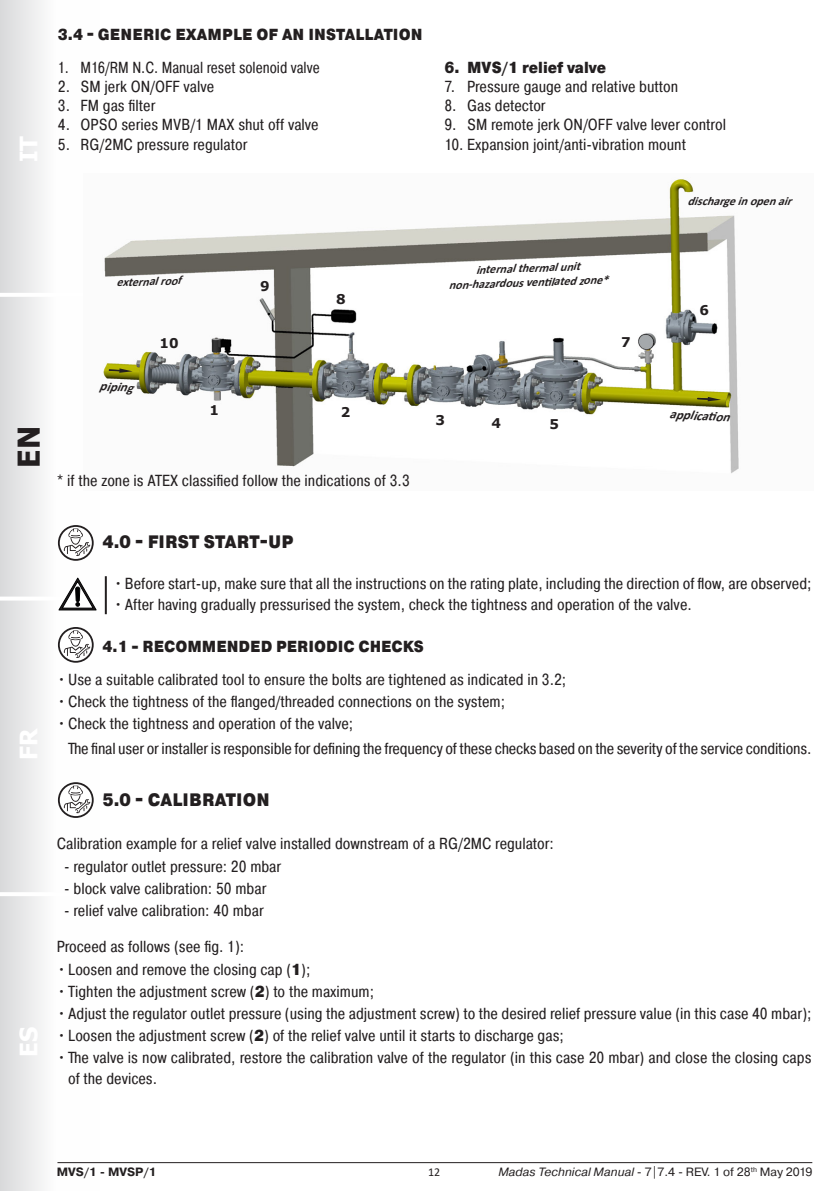
<style>
.page{position:relative;width:840px;height:1191px;background:#fff}
.page>*{position:absolute;margin:0;border:0;box-sizing:border-box;transform-origin:0 0}
.t1{font:700 30px "Tahoma";color:#231f20}
.t2{font:700 24px "Tahoma";color:#fff}
.t3{font:900 18px "Pragmatica Cond";letter-spacing:.01em;color:#231f20}
.t4{font:16px/21.6px "Pragmatica Cond";color:#231f20}
.t5{font:900 16px "Pragmatica Cond";color:#231f20}
.t6{font:16px "Pragmatica Cond";color:#231f20;scale:.94 1}
.t7{font:700 13.4px "Verdana";color:#231f20}
.t8{font:italic 700 13px "Calibri";color:#231f20}
.t9{font:italic 700 12px "Calibri";color:#231f20}
.t10{font:12px "Pragmatica";color:#231f20}
.t11{font:700 12px "Pragmatica";color:#231f20}
.t12{font:12px "Calibri";color:#231f20}
.s1{font-weight:900}
.s2{font-style:italic}
</style>
<div class="page">
<div style="left:0;top:0;width:99px;height:1191px;background:linear-gradient(to right,#dfe0e1,#fff)"></div>
<hr style="left:0;top:892px;width:96px;height:4px;background:#fff">
<hr style="left:0;top:596px;width:99px;height:4px;background:#fff">
<hr style="left:0;top:293px;width:99px;height:4px;background:#fff">
<hr style="left:57px;top:1162px;width:754px;height:1px;background:#231f20">
<hr style="left:105px;top:576px;width:2px;height:38px;background:#231f20">
<svg style="left:59px;top:578px;width:37px;height:32px"></svg>
<div style="left:76px;top:587px;width:4px;height:14px;border:1px solid #000001;border-radius:2px"></div>
<svg style="left:58px;top:525px;width:36px;height:36px"></svg>
<svg style="left:60px;top:527px;width:32px;height:32px"></svg>
<svg style="left:64px;top:528px;width:26px;height:28px"></svg>
<svg style="left:58px;top:627px;width:36px;height:35px"></svg>
<svg style="left:60px;top:629px;width:32px;height:32px"></svg>
<svg style="left:64px;top:630px;width:26px;height:28px"></svg>
<svg style="left:58px;top:782px;width:36px;height:36px"></svg>
<svg style="left:60px;top:784px;width:32px;height:32px"></svg>
<svg style="left:64px;top:785px;width:26px;height:28px"></svg>
<img style="left:83px;top:173px;width:656px;height:317px">
<svg style="left:109px;top:368px;width:23px;height:5px"></svg>
<svg style="left:697px;top:397px;width:23px;height:4px"></svg>
<h2 class="t2" style="left:12px;top:162px;width:28px;rotate:-90deg">IT</h2>
<p class="t5" style="left:58px;top:24px;width:366px">3.4 - GENERIC EXAMPLE OF AN INSTALLATION</p>
<p class="t6" style="left:58px;top:57px;width:280px">1. M16/RM N.C. Manual reset solenoid valve</p>
<p class="t4" style="left:58px;top:76px;width:158px">2. SM jerk ON/OFF valve</p>
<p class="t4" style="left:58px;top:95px;width:99px">3. FM gas filter</p>
<p class="t4" style="left:58px;top:114px;width:262px">4. OPSO series MVB/1 MAX shut off valve</p>
<p class="t4" style="left:58px;top:133px;width:191px">5. RG/2MC pressure regulator</p>
<p class="t5" style="left:444px;top:57px;width:163px">6. MVS/1 relief valve</p>
<p class="t4" style="left:444px;top:76px;width:235px">7. Pressure gauge and relative button</p>
<p class="t4" style="left:444px;top:95px;width:103px">8. Gas detector</p>
<p class="t4" style="left:444px;top:114px;width:283px">9. SM remote jerk ON/OFF valve lever control</p>
<p class="t4" style="left:444px;top:133px;width:243px">10. Expansion joint/anti-vibration mount</p>
<p class="t9" style="left:687px;top:193px;width:111px">dischargeinopenair</p>
<h1 class="t1" style="left:8px;top:467px;width:43px;rotate:-90deg">EN</h1>
<p class="t9" style="left:475px;top:261px;width:105px;rotate:-2deg">internal thermal unit</p>
<p class="t9" style="left:116px;top:274px;width:66px;rotate:-2deg">external roof</p>
<p class="t9" style="left:448px;top:277px;width:161px;rotate:-2deg">non-hazardous venti lated zone*</p>
<p class="t7" style="left:260px;top:276px;width:11px">9</p>
<p class="t7" style="left:336px;top:290px;width:11px">8</p>
<p class="t7" style="left:159px;top:334px;width:21px">10</p>
<p class="t7" style="left:621px;top:333px;width:11px">7</p>
<p class="t8" style="left:100px;top:377px;width:35px;rotate:3deg">piping</p>
<p class="t7" style="left:209px;top:401px;width:11px">1</p>
<p class="t7" style="left:340px;top:403px;width:11px">2</p>
<p class="t7" style="left:435px;top:410px;width:11px">3</p>
<p class="t7" style="left:491px;top:414px;width:11px">4</p>
<p class="t7" style="left:549px;top:415px;width:11px">5</p>
<p class="t4" style="left:57px;top:470px;width:354px">* if the zone is ATEX classified follow the indications of 3.3</p>
<p class="t7" style="left:699px;top:300px;width:11px">6</p>
<p class="t8" style="left:669px;top:405px;width:61px;rotate:3deg">applicati on</p>
<h2 class="t2" style="left:12px;top:760px;width:33px;rotate:-90deg">FR</h2>
<h2 class="t2" style="left:12px;top:1056px;width:31px;rotate:-90deg">ES</h2>
<p class="t3" style="left:102px;top:530px;width:192px">4.0 - FIRST START-UP</p>
<p class="t4" style="left:113px;top:573px;width:699px">•Before start-up, make sure that all the instructions on the rating plate, including the direction of flow, are observed;</p>
<p class="t4" style="left:113px;top:593px;width:579px">•After having gradually pressurised the system, check the tightness and operation of the valve.</p>
<p class="t5" style="left:102px;top:636px;width:323px">4.1 - RECOMMENDED PERIODIC CHECKS</p>
<p class="t4" style="left:57px;top:669px;width:511px">•Use a suitable calibrated tool to ensure the bolts are tightened as indicated in 3.2;</p>
<p class="t4" style="left:57px;top:691px;width:449px">•Check the tightness of the flanged/threaded connections on the system;</p>
<p class="t4" style="left:57px;top:713px;width:298px">•Check the tightness and operation of the valve;</p>
<p class="t4" style="left:68px;top:737px;width:744px">The final user or installer is responsible for defining the frequency of these checks based on the severity of the service conditions.</p>
<p class="t3" style="left:102px;top:788px;width:169px">5.0 - CALIBRATION</p>
<p class="t4" style="left:57px;top:833px;width:498px">Calibration example for a relief valve installed downstream of a RG/2MC regulator:</p>
<p class="t4" style="left:64px;top:855px;width:218px">- regulator outlet pressure: 20 mbar</p>
<p class="t4" style="left:64px;top:877px;width:204px">- block valve calibration: 50 mbar</p>
<p class="t4" style="left:64px;top:899px;width:201px">- relief valve calibration: 40 mbar</p>
<p class="t4" style="left:57px;top:936px;width:189px">Proceed as follows (see fig. 1):</p>
<p class="t4" style="left:57px;top:958px;width:255px">•Loosen and remove the closing cap (<span class="s1">1</span>);</p>
<p class="t4" style="left:57px;top:980px;width:318px">•Tighten the adjustment screw (<span class="s1">2</span>) to the maximum;</p>
<p class="t4" style="left:57px;top:1002px;width:755px">•Adjust the regulator outlet pressure (using the adjustment screw) to the desired relief pressure value (in this case 40 mbar);</p>
<p class="t4" style="left:57px;top:1024px;width:508px">•Loosen the adjustment screw (<span class="s1">2</span>) of the relief valve until it starts to discharge gas;</p>
<p class="t4" style="left:68px;top:1046px;width:744px;text-indent:-11px">•The valve is now calibrated, restore the calibration valve of the regulator (in this case 20 mbar) and close the closing caps of the devices.</p>
<p class="t11" style="left:57px;top:1164px;width:101px">MVS/1 - MVSP/1</p>
<p class="t12" style="left:428px;top:1163px;width:14px">12</p>
<p class="t10" style="left:498px;top:1164px;width:315px"><span class="s2">Madas Technical Manual</span> - 7|7.4 - REV. 1 of 28<sup>th</sup> May 2019</p>
</div>
